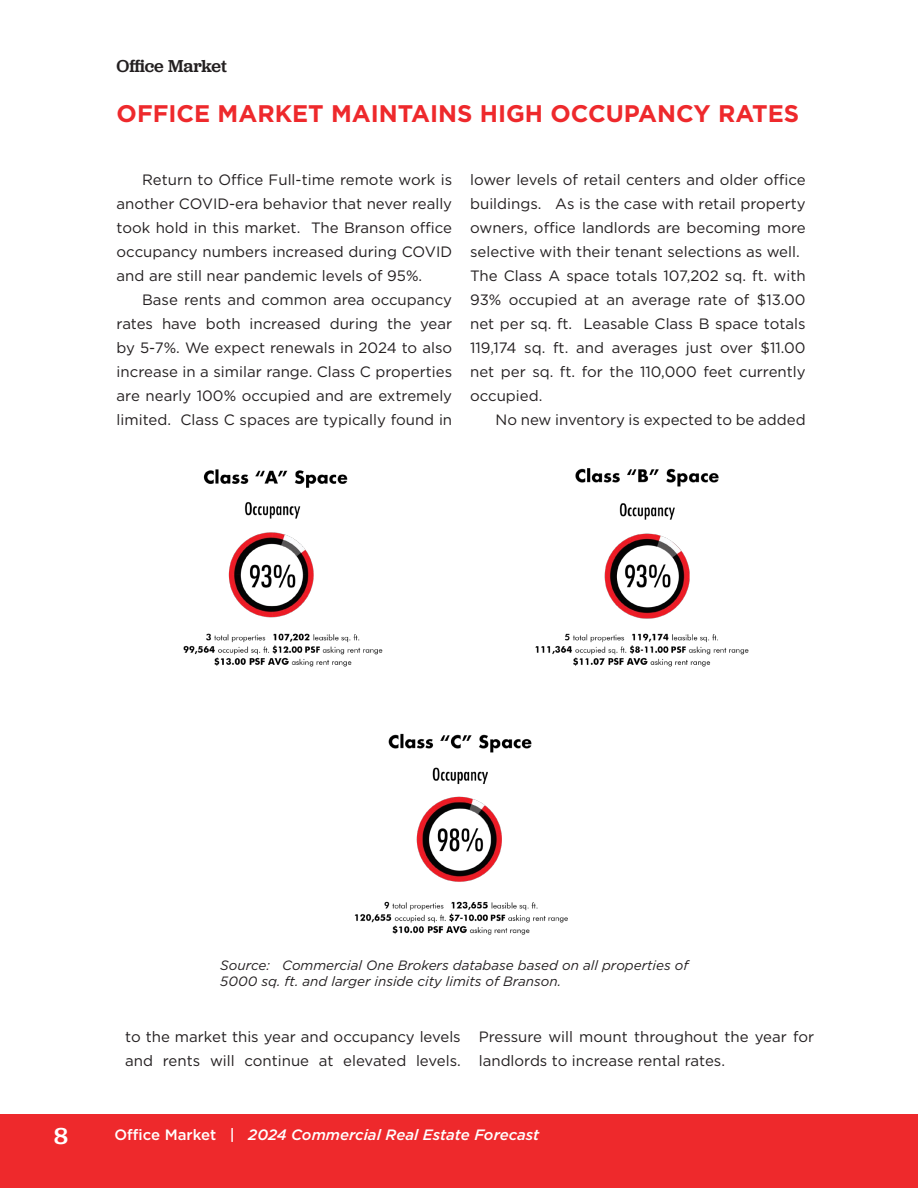
<style>
.page{position:relative;width:918px;height:1188px;background:#fff}
.page>*{position:absolute;margin:0;border:0;box-sizing:border-box;transform-origin:0 0}
.t1{font:700 24px "Gotham";color:#ee292c}
.t2{font:500 24px "Jubilat";color:#fff}
.t3{font:500 18px "Jubilat";color:#231f20}
.t4{font:15px/24px "Gotham";color:#231f20;text-align:justify}
.t5{font:italic 500 15px "Gotham";color:#fff}
.t6{font:italic 13.5px/16.2px "Gotham";color:#231f20}
.s1{font-style:normal}
</style>
<div class="page">
<div style="left:0;top:1115px;width:918px;height:73px;background:#ee292c"></div>
<img style="left:183px;top:468px;width:566px;height:467px">
<p class="t3" style="left:117px;top:54px;width:112px">Office Market</p>
<p class="t1" style="left:117px;top:98px;width:684px">OFFICE MARKET MAINTAINS HIGH OCCUPANCY RATES</p>
<p class="t4" style="left:117px;top:167px;width:337px;text-indent:26px">Return to Office Full-time remote work is another COVID-era behavior that never really took hold in this market. The Branson office occupancy numbers increased during COVID and are still near pandemic levels of 95%.</p>
<p class="t4" style="left:117px;top:287px;width:337px;text-indent:26px">Base rents and common area occupancy rates have both increased during the year by 5-7%. We expect renewals in 2024 to also increase in a similar range. Class C properties are nearly 100% occupied and are extremely limited. Class C spaces are typically found in</p>
<p class="t4" style="left:470px;top:167px;width:337px">lower levels of retail centers and older office buildings. As is the case with retail property owners, office landlords are becoming more selective with their tenant selections as well.</p>
<p class="t4" style="left:470px;top:263px;width:337px">The Class A space totals 107,202 sq. ft. with 93% occupied at an average rate of $13.00 net per sq. ft. Leasable Class B space totals 119,174 sq. ft. and averages just over $11.00 net per sq. ft. for the 110,000 feet currently occupied.</p>
<p class="t4" style="left:496px;top:407px;width:311px">No new inventory is expected to be added</p>
<p class="t6" style="left:220px;top:957px;width:470px">Source: Commercial One Brokers database based on all properties of<br>5000 sq. ft. and larger inside city limits of Branson.</p>
<p class="t4" style="left:125px;top:1025px;width:337px">to the market this year and occupancy levels and rents will continue at elevated levels.</p>
<p class="t4" style="left:479px;top:1025px;width:337px">Pressure will mount throughout the year for landlords to increase rental rates.</p>
<p class="t2" style="left:54px;top:1120px;width:15px">8</p>
<p class="t5" style="left:114px;top:1124px;width:426px"><span class="s1">Office Market |</span> 2024 Commercial Real Estate Forecast</p>
</div>
